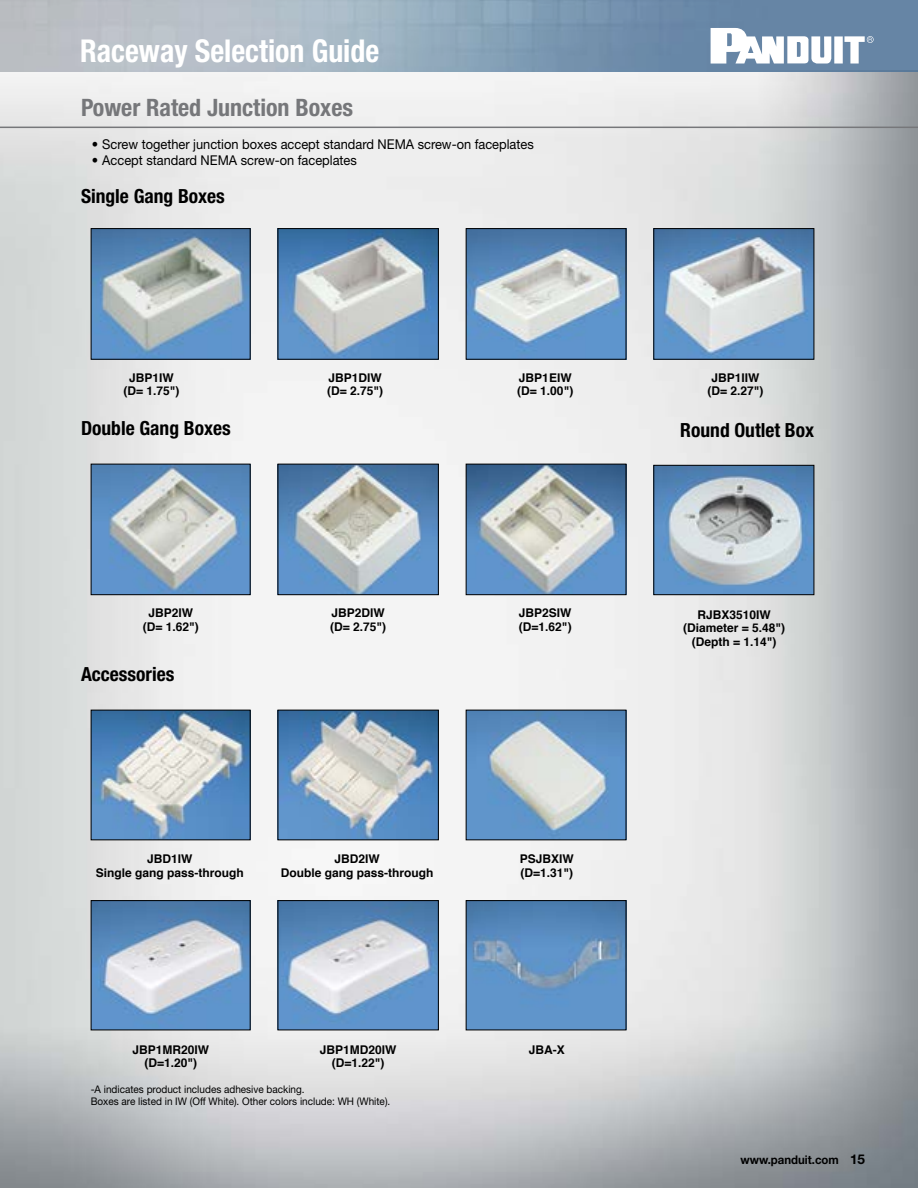
<style>
.page{position:relative;width:918px;height:1188px;background:#fff}
.page>*{position:absolute;margin:0;border:0;box-sizing:border-box;transform-origin:0 0}
.t1{font:700 condensed 31.5px "Helvetica Neue LT Std";color:#fff;scale:.95 1}
.t2{font:700 condensed 24px "Helvetica Neue LT Std";color:#76777a}
.t3{font:700 condensed 19.5px "Helvetica Neue LT Std";color:#000}
.t4{font:13.5px "Helvetica Neue LT Std";color:#000;scale:.95 1}
.t5{font:700 12px/13.5px "Helvetica";color:#000;text-align:center}
.t6{font:700 12px "Helvetica Neue LT Std";color:#000;scale:.95 1}
.t7{font:10.5px/12.6px "Helvetica Neue LT Std";color:#000;scale:.95 1}
.s1{font-size:13.5px}
</style>
<div class="page">
<img style="left:0;top:0;width:918px;height:1188px">
<svg style="left:711px;top:28px;width:163px;height:36px"></svg>
<hr style="left:0;top:127px;width:918px;height:1px;background:#76777a">
<img style="left:93px;top:230px;width:156px;height:128px">
<div style="left:91px;top:228px;width:160px;height:132px;border:1px solid #000"></div>
<img style="left:280px;top:230px;width:157px;height:128px">
<div style="left:278px;top:228px;width:161px;height:132px;border:1px solid #000"></div>
<img style="left:468px;top:230px;width:156px;height:128px">
<div style="left:466px;top:228px;width:160px;height:132px;border:1px solid #000"></div>
<img style="left:655px;top:230px;width:157px;height:128px">
<div style="left:653px;top:228px;width:161px;height:132px;border:1px solid #000"></div>
<img style="left:93px;top:466px;width:156px;height:127px">
<div style="left:91px;top:464px;width:160px;height:131px;border:1px solid #000"></div>
<img style="left:93px;top:712px;width:156px;height:126px">
<img style="left:93px;top:902px;width:156px;height:126px">
<div style="left:91px;top:900px;width:160px;height:130px;border:1px solid #000"></div>
<img style="left:280px;top:466px;width:157px;height:127px">
<div style="left:278px;top:464px;width:161px;height:131px;border:1px solid #000"></div>
<img style="left:280px;top:712px;width:157px;height:126px">
<div style="left:278px;top:710px;width:161px;height:130px;border:1px solid #000"></div>
<img style="left:280px;top:902px;width:157px;height:126px">
<div style="left:278px;top:900px;width:161px;height:130px;border:1px solid #000"></div>
<img style="left:468px;top:466px;width:156px;height:127px">
<div style="left:466px;top:464px;width:160px;height:131px;border:1px solid #000"></div>
<img style="left:468px;top:712px;width:156px;height:126px">
<img style="left:468px;top:902px;width:156px;height:126px">
<img style="left:655px;top:467px;width:157px;height:126px">
<div style="left:653px;top:465px;width:161px;height:130px;border:1px solid #000"></div>
<h1 class="t1" style="left:80px;top:32px;width:316px">Raceway Selection Guide</h1>
<h2 class="t2" style="left:81px;top:93px;width:274px">Power Rated Junction Boxes</h2>
<p class="t4" style="left:92px;top:136px;width:467px">• Screw together junction boxes accept standard NEMA screw-on faceplates</p>
<p class="t4" style="left:92px;top:152px;width:281px">• Accept standard NEMA screw-on faceplates</p>
<h3 class="t3" style="left:81px;top:184px;width:145px">Single Gang Boxes</h3>
<p class="t5" style="left:123px;top:371px;width:58px">JBP1IW (D= 1.75")</p>
<p class="t5" style="left:327px;top:371px;width:58px;text-align:left">JBP1DIW (D= 2.75")</p>
<p class="t5" style="left:517px;top:371px;width:58px;text-align:left">JBP1EIW (D= 1.00")</p>
<p class="t5" style="left:708px;top:371px;width:58px">JBP1IIW (D= 2.27")</p>
<h3 class="t3" style="left:81px;top:417px;width:151px">Double Gang Boxes</h3>
<h3 class="t3" style="left:680px;top:418px;width:135px">Round Outlet Box</h3>
<p class="t5" style="left:143px;top:607px;width:58px">JBP2IW (D= 1.62")</p>
<p class="t5" style="left:330px;top:607px;width:58px;text-align:left">JBP2DIW (D= 2.75")</p>
<p class="t5" style="left:519px;top:607px;width:54px;text-align:left">JBP2SIW (D=1.62")</p>
<p class="t5" style="left:683px;top:608px;width:104px">RJBX3510IW (Diameter = 5.48") (Depth = 1.14")</p>
<h3 class="t3" style="left:81px;top:663px;width:95px">Accessories</h3>
<p class="t5" style="left:96px;top:853px;width:150px">JBD1IW<br>Single gang pass-through</p>
<p class="t5" style="left:281px;top:853px;width:154px">JBD2IW<br>Double gang pass-through</p>
<p class="t5" style="left:520px;top:853px;width:56px;text-align:left">PSJBXIW (D=1.31")</p>
<p class="t5" style="left:133px;top:1043px;width:78px">JBP1MR20IW (D=1.20")</p>
<p class="t5" style="left:320px;top:1043px;width:78px">JBP1MD20IW (D=1.22")</p>
<p class="t5" style="left:529px;top:1043px;width:37px">JBA-X</p>
<p class="t7" style="left:91px;top:1082px;width:317px">-A indicates product includes adhesive backing.<br>Boxes are listed in IW (Off White). Other colors include: WH (White).</p>
<p class="t6" style="left:741px;top:1153px;width:133px">www.panduit.com <span class="s1">15</span></p>
</div>
